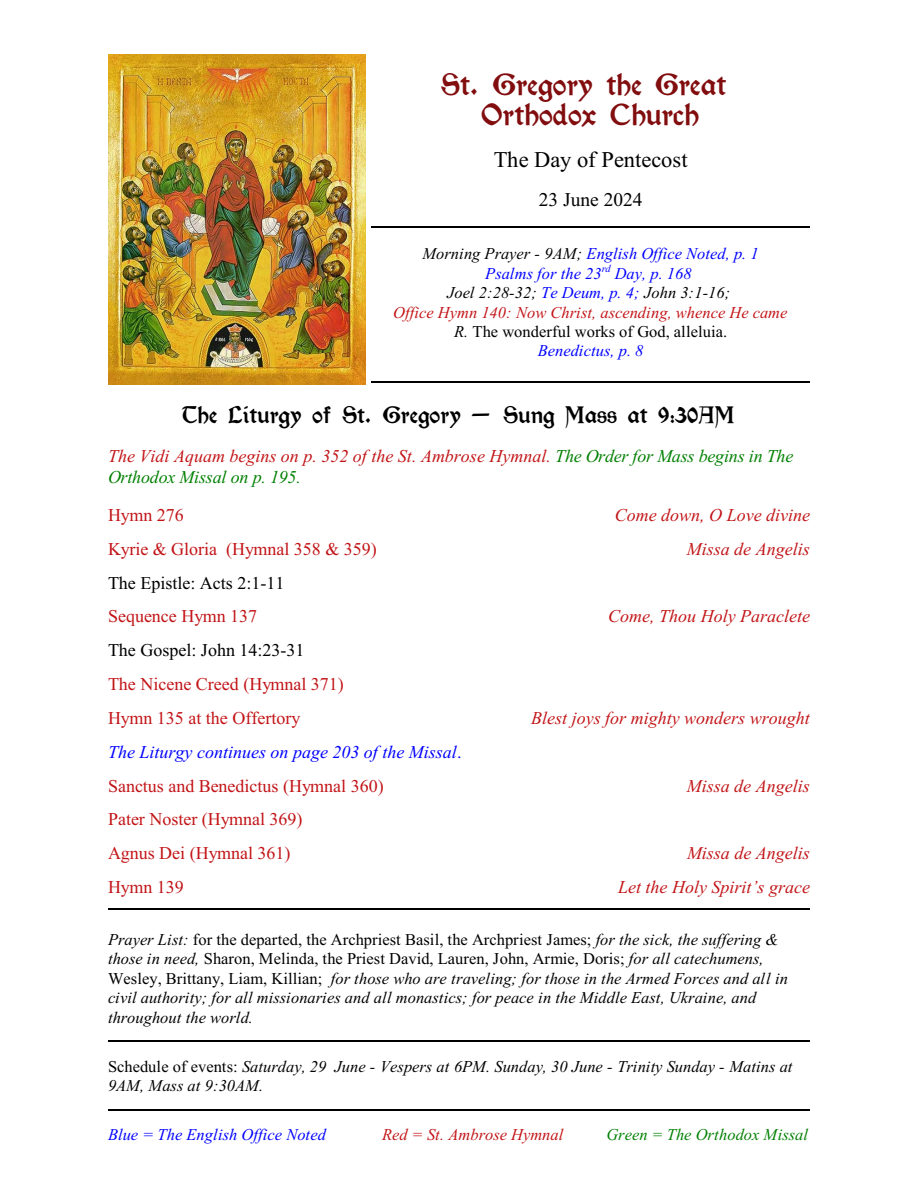
<style>
.page{position:relative;width:918px;height:1188px;background:#fff}
.page>*{position:absolute;margin:0;border:0;box-sizing:border-box;transform-origin:0 0}
.t1{font:27px/29.8px "Kelmscott";color:#820d0f;text-align:center}
.t2{font:22.5px "Times New Roman";color:#000}
.t3{font:21px "Kelmscott";color:#000}
.t4{font:19.5px "Times New Roman";color:#000}
.t5{font:18px/33.9px "Times New Roman";color:#c21417}
.t6{font:italic 18px "Times New Roman";color:#c21417}
.t7{font:italic 18px/20.7px "Times New Roman";letter-spacing:-.01em;color:#008000}
.t8{font:italic 18px/33.9px "Times New Roman";color:#00f}
.t9{font:18px "Times New Roman";color:#000}
.t10{font:italic 16.5px/19.5px "Times New Roman";color:#000}
.t11{font:italic 16.5px/19.5px "Times New Roman";color:#00f;text-align:center}
.t12{font:italic 16.5px "Times New Roman";color:#008000}
.t13{font:italic 16.5px "Times New Roman";color:#c21417}
.s1{color:#000}
.s2{color:#c21417}
.s3{font-style:normal;color:#000}
.s4{font-style:normal}
.s5{font-style:normal;color:#c21417}
</style>
<div class="page">
<img style="left:108px;top:54px;width:257px;height:330px">
<hr style="left:372px;top:226px;width:438px;height:2px;background:#000">
<hr style="left:372px;top:382px;width:438px;height:1px;background:#000">
<hr style="left:108px;top:908px;width:702px;height:2px;background:#000">
<hr style="left:108px;top:1041px;width:702px;height:1px;background:#000">
<hr style="left:108px;top:1109px;width:702px;height:2px;background:#000">
<h1 class="t1" style="left:441px;top:72px;width:287px">St. Gregory the Great<br>Orthodox Church</h1>
<h2 class="t2" style="left:494px;top:152px;width:195px">The Day of Pentecost</h2>
<p class="t4" style="left:539px;top:193px;width:105px">23 June 2024</p>
<p class="t11" style="left:393px;top:246px;width:396px"><span class="s1">Morning Prayer - 9AM;</span> English Office Noted, p. 1<br>Psalms for the 23<sup>rd</sup> Day, p. 168<br><span class="s1">Joel 2:28-32;</span> Te Deum, p. 4; <span class="s1">John 3:1-16;<br></span><span class="s2">Office Hymn 140: Now Christ, ascending, whence He came </span><span class="s1">R.</span> <span class="s3">The wonderful works of God, alleluia.<br></span>Benedictus, p. 8</p>
<p class="t3" style="left:183px;top:405px;width:554px">The Liturgy of St. Gregory - Sung Mass at 9:30AM</p>
<p class="t7" style="left:108px;top:448px;width:687px"><span class="s2">The Vidi Aquam begins on p. 352 of the St. Ambrose Hymnal.</span> The Order for Mass begins in The<br>Orthodox Missal on p. 195.</p>
<p class="t5" style="left:108px;top:500px;width:77px">Hymn 276</p>
<p class="t6" style="left:615px;top:508px;width:197px">Come down, O Love divine</p>
<p class="t5" style="left:108px;top:534px;width:270px">Kyrie &amp; Gloria (Hymnal 358 &amp; 359)</p>
<p class="t6" style="left:687px;top:542px;width:124px">Missa de Angelis</p>
<p class="t9" style="left:108px;top:576px;width:178px">The Epistle: Acts 2:1-11</p>
<p class="t5" style="left:108px;top:601px;width:151px">Sequence Hymn 137</p>
<p class="t6" style="left:608px;top:610px;width:203px">Come, Thou Holy Paraclete</p>
<p class="t9" style="left:108px;top:644px;width:198px">The Gospel: John 14:23-31</p>
<p class="t5" style="left:108px;top:669px;width:237px">The Nicene Creed (Hymnal 371)<br>Hymn 135 at the Offertory</p>
<p class="t6" style="left:531px;top:711px;width:280px">Blest joys for mighty wonders wrought</p>
<p class="t8" style="left:108px;top:737px;width:355px">The Liturgy continues on page 203 of the Missal<span class="s4">.<br></span><span class="s5">Sanctus and Benedictus (Hymnal 360)</span></p>
<p class="t5" style="left:108px;top:804px;width:196px">Pater Noster (Hymnal 369)<br>Agnus Dei (Hymnal 361)</p>
<p class="t6" style="left:687px;top:779px;width:124px">Missa de Angelis</p>
<p class="t6" style="left:687px;top:847px;width:124px">Missa de Angelis</p>
<p class="t5" style="left:108px;top:872px;width:77px">Hymn 139</p>
<p class="t6" style="left:618px;top:881px;width:193px">Let the Holy Spirit’s grace</p>
<p class="t10" style="left:108px;top:931px;width:681px">Prayer List: <span class="s4">for the departed, the Archpriest Basil, the Archpriest James;</span> for the sick, the suffering &amp; those in need, <span class="s4">Sharon, Melinda, the Priest David, Lauren, John, Armie, Doris;</span> for all catechumens, <span class="s4">Wesley, Brittany, Liam, Killian;</span> for those who are traveling; for those in the Armed Forces and all in civil authority; for all missionaries and all monastics; for peace in the Middle East, Ukraine, and throughout the world.</p>
<p class="t10" style="left:108px;top:1058px;width:686px"><span class="s4">Schedule of events:</span> Saturday, 29 June - Vespers at 6PM. Sunday, 30 June - Trinity Sunday - Matins at<br>9AM, Mass at 9:30AM.</p>
<p class="t11" style="left:108px;top:1127px;width:220px">Blue = The English Office Noted</p>
<p class="t13" style="left:382px;top:1129px;width:183px">Red = St. Ambrose Hymnal</p>
<p class="t12" style="left:606px;top:1129px;width:203px">Green = The Orthodox Missal</p>
</div>
